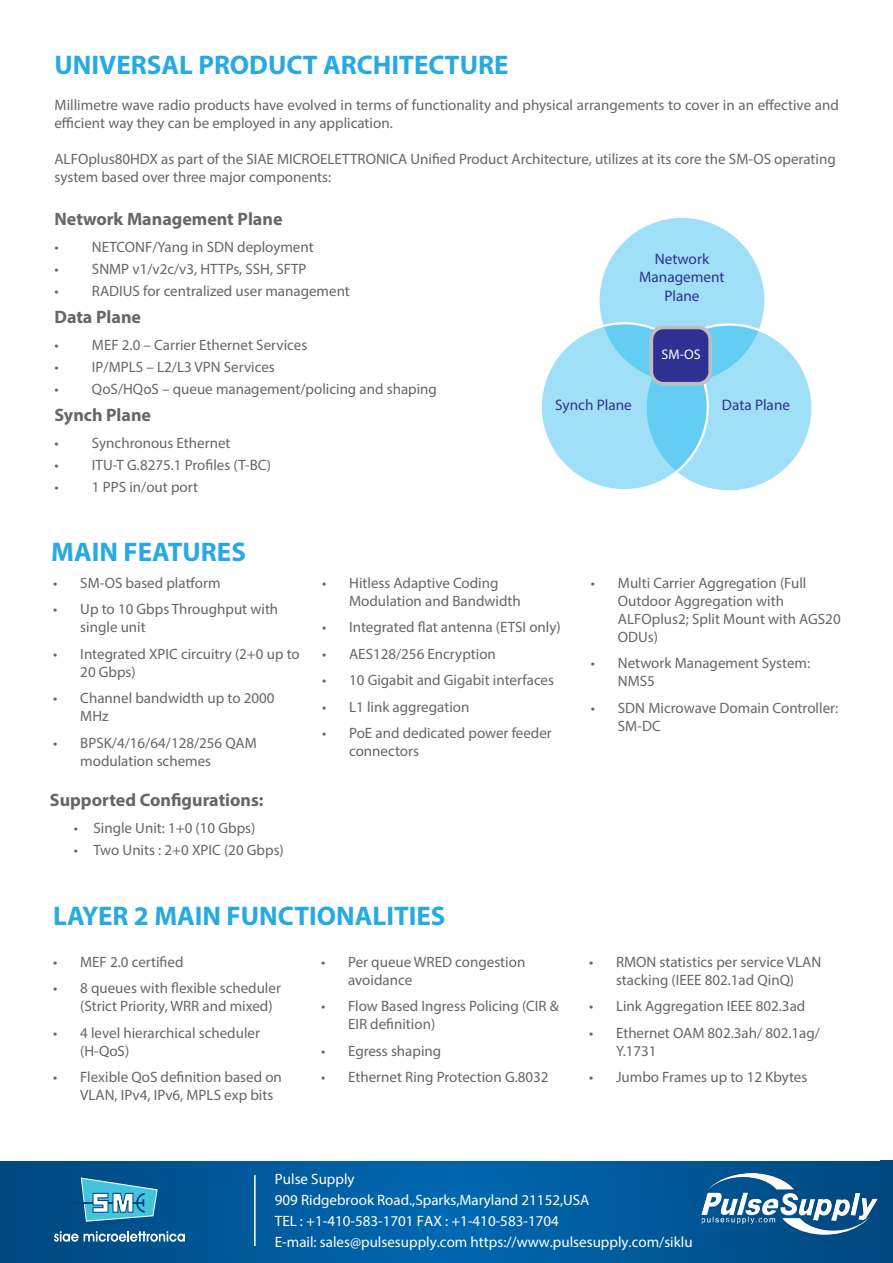
<style>
.page{position:relative;width:893px;height:1263px;background:#fff}
.page>*{position:absolute;margin:0;border:0;box-sizing:border-box;transform-origin:0 0}
.t1{font:700 27px "Myriad Pro";color:#27aae1}
.t2{font:700 18px "Myriad Pro";color:#656669}
.t3{font:15.3px/18.3px "Myriad Pro";color:#2e3092;text-align:center}
.t4{font:15px/18px "Myriad Pro";color:#656669}
.t5{font:15px/20.9px "Myriad Pro";color:#fff}
.t6{font:13.95px "Myriad Pro";color:#fff}
</style>
<div class="page">
<svg style="left:0;top:1161px;width:893px;height:102px;background:#00589a"></svg>
<hr style="left:254px;top:1175px;width:2px;height:71px;background:#fff">
<hr style="left:73px;top:1202px;width:70px;height:2px;background:#00447c">
<svg style="left:80px;top:1177px;width:78px;height:45px;background:#4ca2c3"></svg>
<svg style="left:54px;top:1231px;width:131px;height:11px"></svg>
<div style="left:598px;top:217px;width:167px;height:167px;background:#9fe0f8;border-radius:50%"></div>
<svg style="left:646px;top:324px;width:166px;height:167px;background:#9bdef7"></svg>
<svg style="left:541px;top:323px;width:167px;height:167px;background:#91dbf7"></svg>
<div style="left:651px;top:327px;width:59px;height:57px;background:#2e3092;border-radius:12px"></div>
<div style="left:649px;top:326px;width:63px;height:60px;border:4px solid #bcbec0;border-radius:12px"></div>
<img style="left:702px;top:1173px;width:176px;height:61px">
<h1 class="t1" style="left:54px;top:48px;width:455px">UNIVERSAL PRODUCT ARCHITECTURE</h1>
<p class="t4" style="left:54px;top:96px;width:786px">Millimetre wave radio products have evolved in terms of functionality and physical arrangements to cover in an effective and efficient way they can be employed in any application.</p>
<p class="t4" style="left:54px;top:150px;width:783px">ALFOplus80HDX as part of the SIAE MICROELETTRONICA Unified Product Architecture, utilizes at its core the SM-OS operating system based over three major components:</p>
<p class="t2" style="left:54px;top:207px;width:230px">Network Management Plane</p>
<p class="t4" style="left:54px;top:237px;width:261px">• NETCONF/Yang in SDN deployment</p>
<p class="t4" style="left:54px;top:260px;width:253px">• SNMP v1/v2c/v3, HTTPs, SSH, SFTP</p>
<p class="t4" style="left:54px;top:282px;width:297px">• RADIUS for centralized user management</p>
<p class="t2" style="left:54px;top:305px;width:88px">Data Plane</p>
<p class="t4" style="left:54px;top:335px;width:254px">• MEF 2.0 – Carrier Ethernet Services</p>
<p class="t4" style="left:54px;top:358px;width:222px">• IP/MPLS – L2/L3 VPN Services</p>
<p class="t4" style="left:54px;top:380px;width:384px">• QoS/HQoS – queue management/policing and shaping</p>
<p class="t2" style="left:54px;top:403px;width:98px">Synch Plane</p>
<p class="t4" style="left:54px;top:433px;width:178px">• Synchronous Ethernet</p>
<p class="t4" style="left:54px;top:456px;width:218px">• ITU-T G.8275.1 Profiles (T-BC)</p>
<p class="t4" style="left:54px;top:478px;width:145px">• 1 PPS in/out port</p>
<h1 class="t1" style="left:51px;top:534px;width:196px">MAIN FEATURES</h1>
<p class="t3" style="left:639px;top:249px;width:87px">Network<br>Management<br>Plane</p>
<p class="t6" style="left:661px;top:346px;width:41px">SM-OS</p>
<p class="t3" style="left:555px;top:395px;width:78px">Synch Plane</p>
<p class="t3" style="left:722px;top:396px;width:70px">Data Plane</p>
<p class="t4" style="left:53px;top:573px;width:169px">• SM-OS based platform</p>
<p class="t4" style="left:80px;top:600px;width:199px;text-indent:-27px">• Up to 10 Gbps Throughput with single unit</p>
<p class="t4" style="left:80px;top:645px;width:221px;text-indent:-27px">• Integrated XPIC circuitry (2+0 up to<br>20 Gbps)</p>
<p class="t4" style="left:80px;top:689px;width:196px;text-indent:-27px">• Channel bandwidth up to 2000<br>MHz</p>
<p class="t4" style="left:80px;top:734px;width:178px;text-indent:-27px">• BPSK/4/16/64/128/256 QAM modulation schemes</p>
<p class="t2" style="left:50px;top:788px;width:215px">Supported Configurations:</p>
<p class="t4" style="left:74px;top:818px;width:183px">• Single Unit: 1+0 (10 Gbps)</p>
<p class="t4" style="left:74px;top:841px;width:211px">• Two Units : 2+0 XPIC (20 Gbps)</p>
<p class="t4" style="left:349px;top:573px;width:173px;text-indent:-27px">• Hitless Adaptive Coding<br>Modulation and Bandwidth</p>
<p class="t4" style="left:322px;top:618px;width:240px">• Integrated flat antenna (ETSI only)</p>
<p class="t4" style="left:322px;top:645px;width:175px">• AES128/256 Encryption</p>
<p class="t4" style="left:322px;top:671px;width:233px">• 10 Gigabit and Gigabit interfaces</p>
<p class="t4" style="left:322px;top:698px;width:149px">• L1 link aggregation</p>
<p class="t4" style="left:349px;top:724px;width:204px;text-indent:-27px">• PoE and dedicated power feeder connectors</p>
<h1 class="t1" style="left:53px;top:898px;width:394px">LAYER 2 MAIN FUNCTIONALITIES</h1>
<p class="t4" style="left:53px;top:952px;width:132px">• MEF 2.0 certified</p>
<p class="t4" style="left:80px;top:979px;width:202px;text-indent:-27px">• 8 queues with flexible scheduler (Strict Priority, WRR and mixed)</p>
<p class="t4" style="left:80px;top:1023px;width:181px;text-indent:-27px">• 4 level hierarchical scheduler (H-QoS)</p>
<p class="t4" style="left:80px;top:1068px;width:203px;text-indent:-27px">• Flexible QoS definition based on<br>VLAN, IPv4, IPv6, MPLS exp bits</p>
<p class="t4" style="left:348px;top:952px;width:179px;text-indent:-27px">• Per queue WRED congestion avoidance</p>
<p class="t4" style="left:348px;top:997px;width:212px;text-indent:-27px">• Flow Based Ingress Policing (CIR &amp;<br>EIR definition)</p>
<p class="t4" style="left:321px;top:1041px;width:122px">• Egress shaping</p>
<p class="t4" style="left:321px;top:1068px;width:229px">• Ethernet Ring Protection G.8032</p>
<p class="t4" style="left:618px;top:573px;width:224px;text-indent:-27px">• Multi Carrier Aggregation (Full<br>Outdoor Aggregation with<br>ALFOplus2; Split Mount with AGS20<br>ODUs)</p>
<p class="t4" style="left:618px;top:654px;width:194px;text-indent:-27px">• Network Management System:<br>NMS5</p>
<p class="t4" style="left:618px;top:699px;width:222px;text-indent:-27px">• SDN Microwave Domain Controller:<br>SM-DC</p>
<p class="t4" style="left:589px;top:952px;width:234px;text-align:center">• RMON statistics per service VLAN stacking (IEEE 802.1ad QinQ)</p>
<p class="t4" style="left:589px;top:997px;width:218px">• Link Aggregation IEEE 802.3ad</p>
<p class="t4" style="left:616px;top:1023px;width:205px;text-indent:-27px">• Ethernet OAM 802.3ah/ 802.1ag/<br>Y.1731</p>
<p class="t4" style="left:589px;top:1068px;width:220px">• Jumbo Frames up to 12 Kbytes</p>
<p class="t5" style="left:275px;top:1169px;width:419px">Pulse Supply<br>909 Ridgebrook Road.,Sparks,Maryland 21152,USA<br>TEL : +1-410-583-1701 FAX : +1-410-583-1704<br>E-mail: sales@pulsesupply.com https://www.pulsesupply.com/siklu</p>
</div>
